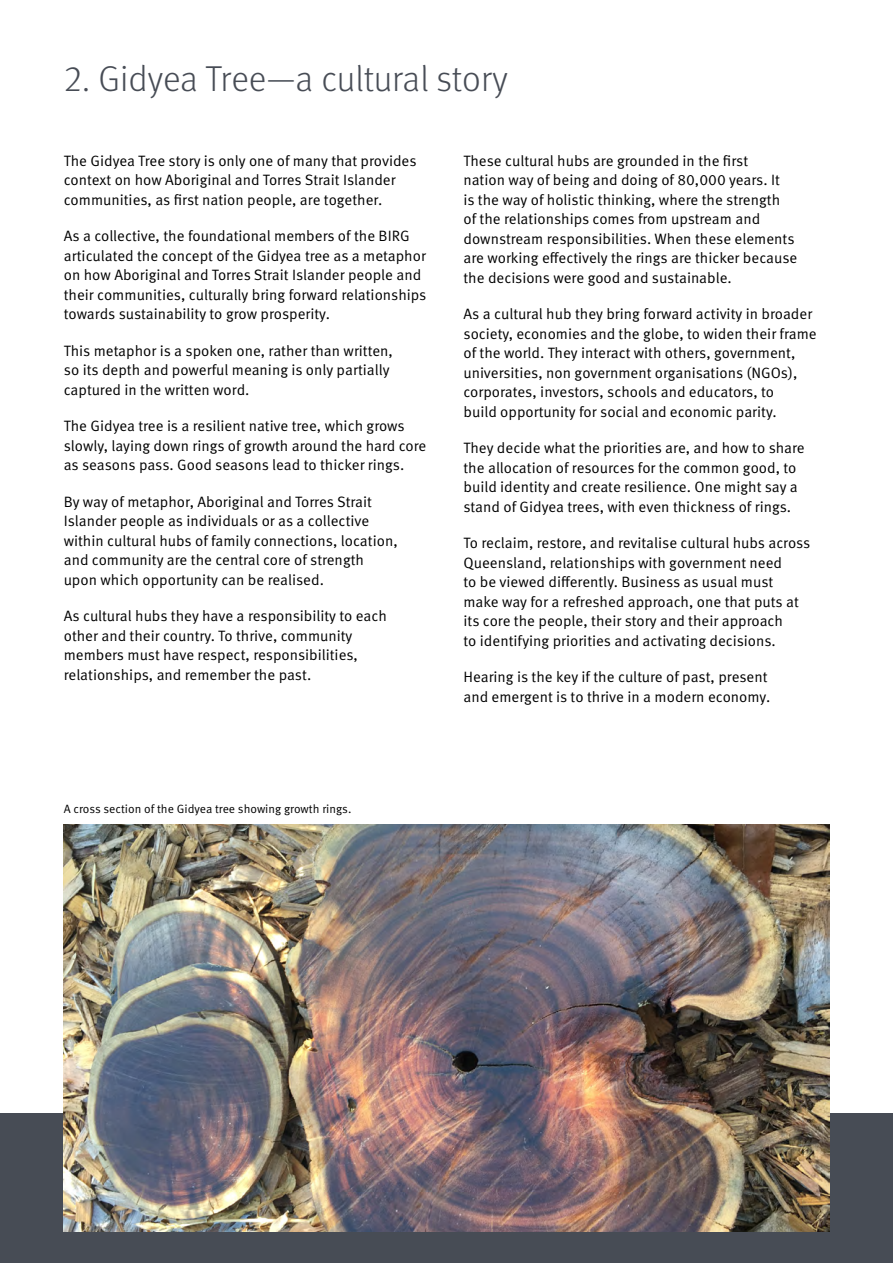
<style>
.page{position:relative;width:893px;height:1263px;background:#fff}
.page>*{position:absolute;margin:0;border:0;box-sizing:border-box;transform-origin:0 0}
.t1{font:300 36px "Meta Pro";color:#474c55}
.t2{font:15px/19.5px "Meta Pro Norm";color:#000}
.t3{font:12px "Meta Pro Norm";color:#000}
</style>
<div class="page">
<div style="left:0;top:1113px;width:893px;height:150px;background:#474c55"></div>
<img style="left:64px;top:825px;width:765px;height:407px">
<h1 class="t1" style="left:64px;top:52px;width:446px">2. Gidyea Tree—a cultural story</h1>
<p class="t2" style="left:64px;top:150px;width:354px">The Gidyea Tree story is only one of many that provides context on how Aboriginal and Torres Strait Islander communities, as first nation people, are together.</p>
<p class="t2" style="left:64px;top:225px;width:364px">As a collective, the foundational members of the BIRG articulated the concept of the Gidyea tree as a metaphor on how Aboriginal and Torres Strait Islander people and their communities, culturally bring forward relationships towards sustainability to grow prosperity.</p>
<p class="t2" style="left:64px;top:340px;width:331px">This metaphor is a spoken one, rather than written, so its depth and powerful meaning is only partially captured in the written word.</p>
<p class="t2" style="left:64px;top:415px;width:364px">The Gidyea tree is a resilient native tree, which grows slowly, laying down rings of growth around the hard core as seasons pass. Good seasons lead to thicker rings.</p>
<p class="t2" style="left:64px;top:491px;width:335px">By way of metaphor, Aboriginal and Torres Strait Islander people as individuals or as a collective within cultural hubs of family connections, location, and community are the central core of strength upon which opportunity can be realised.</p>
<p class="t2" style="left:64px;top:605px;width:325px">As cultural hubs they have a responsibility to each other and their country. To thrive, community members must have respect, responsibilities, relationships, and remember the past.</p>
<p class="t2" style="left:463px;top:150px;width:335px">These cultural hubs are grounded in the first<br>nation way of being and doing of 80,000 years. It<br>is the way of holistic thinking, where the strength<br>of the relationships comes from upstream and downstream responsibilities. When these elements are working effectively the rings are thicker because the decisions were good and sustainable.</p>
<p class="t2" style="left:463px;top:303px;width:355px">As a cultural hub they bring forward activity in broader society, economies and the globe, to widen their frame of the world. They interact with others, government, universities, non government organisations (NGOs), corporates, investors, schools and educators, to<br>build opportunity for social and economic parity.</p>
<p class="t2" style="left:463px;top:437px;width:343px">They decide what the priorities are, and how to share the allocation of resources for the common good, to build identity and create resilience. One might say a stand of Gidyea trees, with even thickness of rings.</p>
<p class="t2" style="left:463px;top:532px;width:348px">To reclaim, restore, and revitalise cultural hubs across Queensland, relationships with government need<br>to be viewed differently. Business as usual must make way for a refreshed approach, one that puts at its core the people, their story and their approach<br>to identifying priorities and activating decisions.</p>
<p class="t2" style="left:463px;top:666px;width:308px">Hearing is the key if the culture of past, present and emergent is to thrive in a modern economy.</p>
<p class="t3" style="left:64px;top:799px;width:289px">A cross section of the Gidyea tree showing growth rings.</p>
</div>
